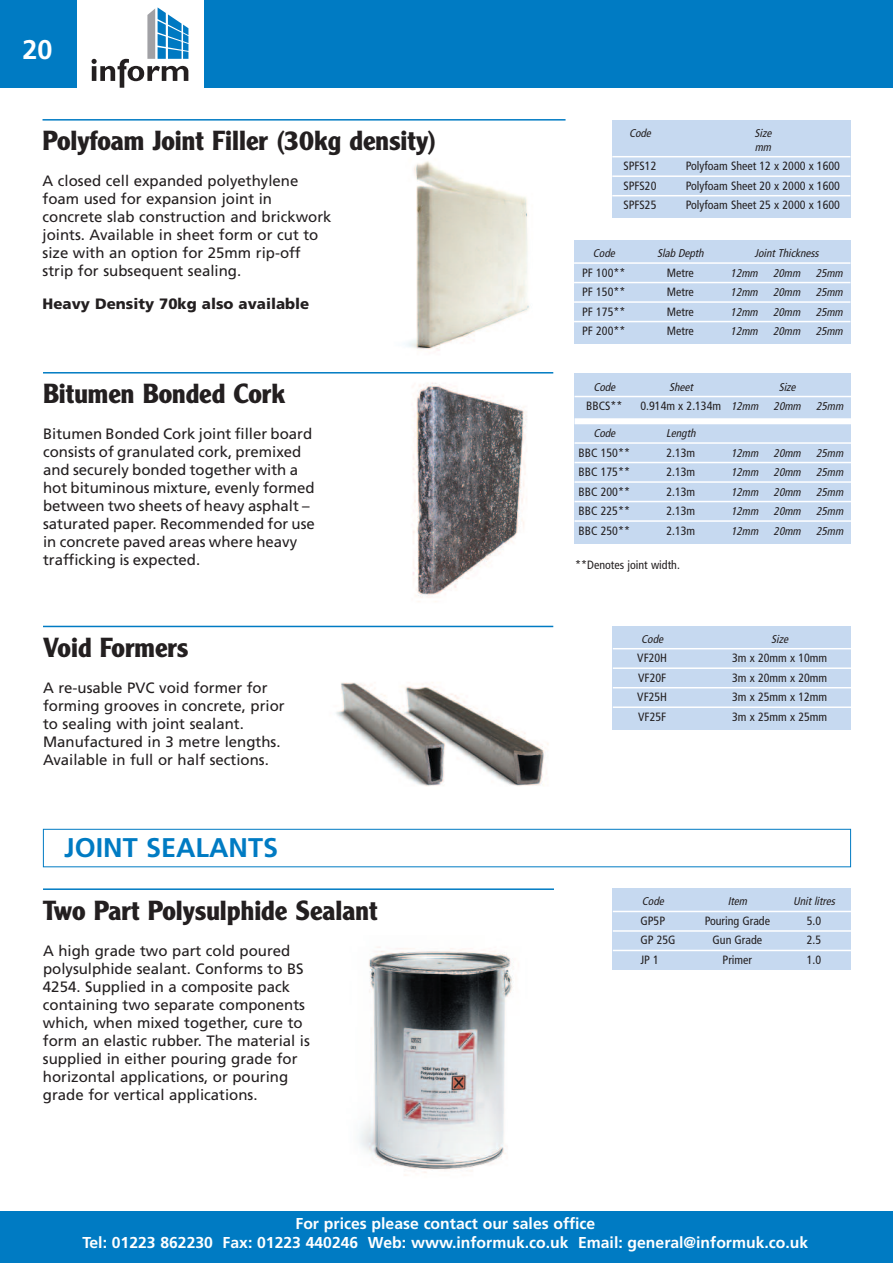
<style>
.page{position:relative;width:893px;height:1263px;background:#fff}
.page>*{position:absolute;margin:0;border:0;box-sizing:border-box;transform-origin:0 0}
.t1{font:700 27px "Clearface Gothic LH";color:#231f20}
.t2{font:700 27px "Frutiger";color:#007bc3}
.t3{font:700 27px "Frutiger";color:#fff}
.t4{font:700 15.75px/18.8px "Frutiger";color:#fff;text-align:center}
.t5{font:15px/18px "Frutiger";color:#231f20}
.t6{font:900 15px "Frutiger";color:#231f20}
.t7{font:condensed 12px "Frutiger";color:#231f20}
.t8{font:italic condensed 11.25px/13.5px "Frutiger";color:#231f20}
.s1{font-style:italic;font-size:11.25px}
</style>
<div class="page">
<div style="left:0;top:1211px;width:893px;height:52px;background:#007bc3"></div>
<div style="left:204px;top:0;width:689px;height:87px;background:#007bc3"></div>
<div style="left:0;top:0;width:77px;height:87px;background:#007bc3"></div>
<svg style="left:92px;top:7px;width:96px;height:81px"></svg>
<img style="left:404px;top:161px;width:126px;height:190px">
<div style="left:612px;top:120px;width:238px;height:98px;background:#c6d9f0"></div>
<hr style="left:612px;top:156px;width:238px;height:1px;background:#fff">
<hr style="left:612px;top:175px;width:238px;height:2px;background:#fff">
<hr style="left:612px;top:195px;width:238px;height:1px;background:#fff">
<hr style="left:43px;top:119px;width:523px;height:2px;background:#007bc3">
<div style="left:574px;top:240px;width:276px;height:104px;background:#c6d9f0"></div>
<hr style="left:574px;top:262px;width:276px;height:2px;background:#fff">
<hr style="left:574px;top:282px;width:276px;height:1px;background:#fff">
<hr style="left:574px;top:301px;width:276px;height:2px;background:#fff">
<hr style="left:574px;top:321px;width:276px;height:1px;background:#fff">
<img style="left:319px;top:626px;width:235px;height:160px">
<div style="left:613px;top:888px;width:238px;height:82px;background:#c6d9f0"></div>
<hr style="left:613px;top:911px;width:238px;height:1px;background:#fff">
<hr style="left:613px;top:930px;width:238px;height:2px;background:#fff">
<hr style="left:613px;top:950px;width:238px;height:1px;background:#fff">
<div style="left:43px;top:829px;width:808px;height:38px;border:1px solid #007bc3"></div>
<img style="left:366px;top:373px;width:187px;height:229px">
<hr style="left:43px;top:372px;width:510px;height:1px;background:#007bc3">
<hr style="left:43px;top:626px;width:510px;height:1px;background:#007bc3">
<div style="left:613px;top:626px;width:238px;height:104px;background:#c6d9f0"></div>
<hr style="left:613px;top:648px;width:238px;height:1px;background:#fff">
<hr style="left:613px;top:667px;width:238px;height:2px;background:#fff">
<hr style="left:613px;top:687px;width:238px;height:1px;background:#fff">
<hr style="left:613px;top:706px;width:238px;height:2px;background:#fff">
<div style="left:575px;top:373px;width:276px;height:171px;background:#c6d9f0"></div>
<hr style="left:575px;top:396px;width:276px;height:1px;background:#fff">
<div style="left:575px;top:418px;width:276px;height:6px;background:#fff"></div>
<hr style="left:575px;top:442px;width:276px;height:2px;background:#fff">
<hr style="left:575px;top:462px;width:276px;height:1px;background:#fff">
<hr style="left:575px;top:481px;width:276px;height:2px;background:#fff">
<hr style="left:575px;top:501px;width:276px;height:1px;background:#fff">
<hr style="left:575px;top:520px;width:276px;height:2px;background:#fff">
<hr style="left:43px;top:888px;width:511px;height:2px;background:#007bc3">
<img style="left:359px;top:947px;width:154px;height:229px">
<h1 class="t3" style="left:23px;top:39px;width:32px">20</h1>
<h1 class="t1" style="left:43px;top:131px;width:395px">Polyfoam Joint Filler (30kg density)</h1>
<p class="t5" style="left:43px;top:173px;width:291px">A closed cell expanded polyethylene foam used for expansion joint in concrete slab construction and brickwork joints. Available in sheet form or cut to size with an option for 25mm rip-off strip for subsequent sealing.</p>
<p class="t6" style="left:43px;top:298px;width:268px">Heavy Density 70kg also available</p>
<h1 class="t1" style="left:43px;top:384px;width:243px">Bitumen Bonded Cork</h1>
<p class="t5" style="left:43px;top:426px;width:273px">Bitumen Bonded Cork joint filler board consists of granulated cork, premixed and securely bonded together with a hot bituminous mixture, evenly formed between two sheets of heavy asphalt – saturated paper. Recommended for use in concrete paved areas where heavy trafficking is expected.</p>
<h1 class="t1" style="left:43px;top:638px;width:147px">Void Formers</h1>
<p class="t5" style="left:43px;top:680px;width:243px">A re-usable PVC void former for forming grooves in concrete, prior to sealing with joint sealant.<br>Manufactured in 3 metre lengths.<br>Available in full or half sections.</p>
<h1 class="t2" style="left:64px;top:837px;width:215px">JOINT SEALANTS</h1>
<h1 class="t1" style="left:43px;top:900px;width:336px">Two Part Polysulphide Sealant</h1>
<p class="t5" style="left:43px;top:943px;width:269px">A high grade two part cold poured polysulphide sealant. Conforms to BS 4254. Supplied in a composite pack containing two separate components which, when mixed together, cure to form an elastic rubber. The material is supplied in either pouring grade for horizontal applications, or pouring grade for vertical applications.</p>
<p class="t8" style="left:629px;top:127px;width:26px">Code</p>
<p class="t8" style="left:754px;top:127px;width:21px">Size mm</p>
<p class="t7" style="left:623px;top:161px;width:35px">SPFS12</p>
<p class="t7" style="left:686px;top:161px;width:156px">Polyfoam Sheet 12 x 2000 x 1600</p>
<p class="t7" style="left:623px;top:181px;width:35px">SPFS20</p>
<p class="t7" style="left:686px;top:181px;width:156px">Polyfoam Sheet 20 x 2000 x 1600</p>
<p class="t7" style="left:623px;top:200px;width:35px">SPFS25</p>
<p class="t7" style="left:686px;top:200px;width:156px">Polyfoam Sheet 25 x 2000 x 1600</p>
<p class="t8" style="left:593px;top:247px;width:26px">Code</p>
<p class="t8" style="left:657px;top:247px;width:51px">Slab Depth</p>
<p class="t8" style="left:755px;top:247px;width:68px">Joint Thickness</p>
<p class="t7" style="left:582px;top:268px;width:45px">PF 100**</p>
<p class="t7" style="left:667px;top:268px;width:29px">Metre</p>
<p class="t8" style="left:731px;top:267px;width:116px">12mm 20mm 25mm</p>
<p class="t7" style="left:582px;top:287px;width:45px">PF 150**</p>
<p class="t7" style="left:667px;top:287px;width:29px">Metre</p>
<p class="t8" style="left:731px;top:286px;width:116px">12mm 20mm 25mm</p>
<p class="t7" style="left:582px;top:307px;width:45px">PF 175**</p>
<p class="t7" style="left:667px;top:307px;width:29px">Metre</p>
<p class="t8" style="left:731px;top:306px;width:116px">12mm 20mm 25mm</p>
<p class="t7" style="left:582px;top:326px;width:45px">PF 200**</p>
<p class="t7" style="left:667px;top:326px;width:29px">Metre</p>
<p class="t8" style="left:731px;top:325px;width:116px">12mm 20mm 25mm</p>
<p class="t8" style="left:593px;top:381px;width:26px">Code</p>
<p class="t8" style="left:669px;top:381px;width:28px">Sheet</p>
<p class="t8" style="left:779px;top:381px;width:21px">Size</p>
<p class="t7" style="left:586px;top:401px;width:38px">BBCS**</p>
<p class="t7" style="left:641px;top:401px;width:206px">0.914m x 2.134m <span class="s1">12mm 20mm 25mm</span></p>
<p class="t8" style="left:593px;top:427px;width:26px">Code</p>
<p class="t8" style="left:666px;top:427px;width:33px">Length</p>
<p class="t7" style="left:579px;top:447px;width:53px">BBC 150**</p>
<p class="t7" style="left:666px;top:447px;width:30px">2.13m</p>
<p class="t8" style="left:731px;top:447px;width:116px">12mm 20mm 25mm</p>
<p class="t7" style="left:579px;top:467px;width:53px">BBC 175**</p>
<p class="t7" style="left:666px;top:467px;width:30px">2.13m</p>
<p class="t8" style="left:731px;top:466px;width:116px">12mm 20mm 25mm</p>
<p class="t7" style="left:579px;top:486px;width:53px">BBC 200**</p>
<p class="t7" style="left:666px;top:486px;width:30px">2.13m</p>
<p class="t8" style="left:731px;top:486px;width:116px">12mm 20mm 25mm</p>
<p class="t7" style="left:579px;top:506px;width:53px">BBC 225**</p>
<p class="t7" style="left:666px;top:506px;width:30px">2.13m</p>
<p class="t8" style="left:731px;top:505px;width:116px">12mm 20mm 25mm</p>
<p class="t7" style="left:579px;top:525px;width:53px">BBC 250**</p>
<p class="t7" style="left:666px;top:525px;width:30px">2.13m</p>
<p class="t8" style="left:731px;top:525px;width:116px">12mm 20mm 25mm</p>
<p class="t7" style="left:575px;top:560px;width:106px">**Denotes joint width.</p>
<p class="t8" style="left:641px;top:633px;width:26px">Code</p>
<p class="t8" style="left:771px;top:633px;width:21px">Size</p>
<p class="t7" style="left:637px;top:653px;width:31px">VF20H</p>
<p class="t7" style="left:732px;top:653px;width:97px">3m x 20mm x 10mm</p>
<p class="t7" style="left:638px;top:673px;width:30px">VF20F</p>
<p class="t7" style="left:732px;top:673px;width:97px">3m x 20mm x 20mm</p>
<p class="t7" style="left:637px;top:692px;width:31px">VF25H</p>
<p class="t7" style="left:732px;top:692px;width:97px">3m x 25mm x 12mm</p>
<p class="t7" style="left:638px;top:712px;width:30px">VF25F</p>
<p class="t7" style="left:732px;top:712px;width:97px">3m x 25mm x 25mm</p>
<p class="t8" style="left:642px;top:896px;width:26px">Code</p>
<p class="t8" style="left:728px;top:896px;width:23px">Item</p>
<p class="t8" style="left:793px;top:896px;width:45px">Unit litres</p>
<p class="t7" style="left:640px;top:916px;width:26px">GP5P</p>
<p class="t7" style="left:705px;top:916px;width:67px">Pouring Grade</p>
<p class="t7" style="left:807px;top:916px;width:16px">5.0</p>
<p class="t7" style="left:640px;top:935px;width:37px">GP 25G</p>
<p class="t7" style="left:712px;top:935px;width:51px">Gun Grade</p>
<p class="t7" style="left:807px;top:935px;width:16px">2.5</p>
<p class="t7" style="left:640px;top:955px;width:20px">JP 1</p>
<p class="t7" style="left:723px;top:955px;width:31px">Primer</p>
<p class="t7" style="left:807px;top:955px;width:16px">1.0</p>
<p class="t4" style="left:83px;top:1215px;width:727px">For prices please contact our sales office<br>Tel: 01223 862230 Fax: 01223 440246 Web: www.informuk.co.uk Email: general@informuk.co.uk</p>
</div>
